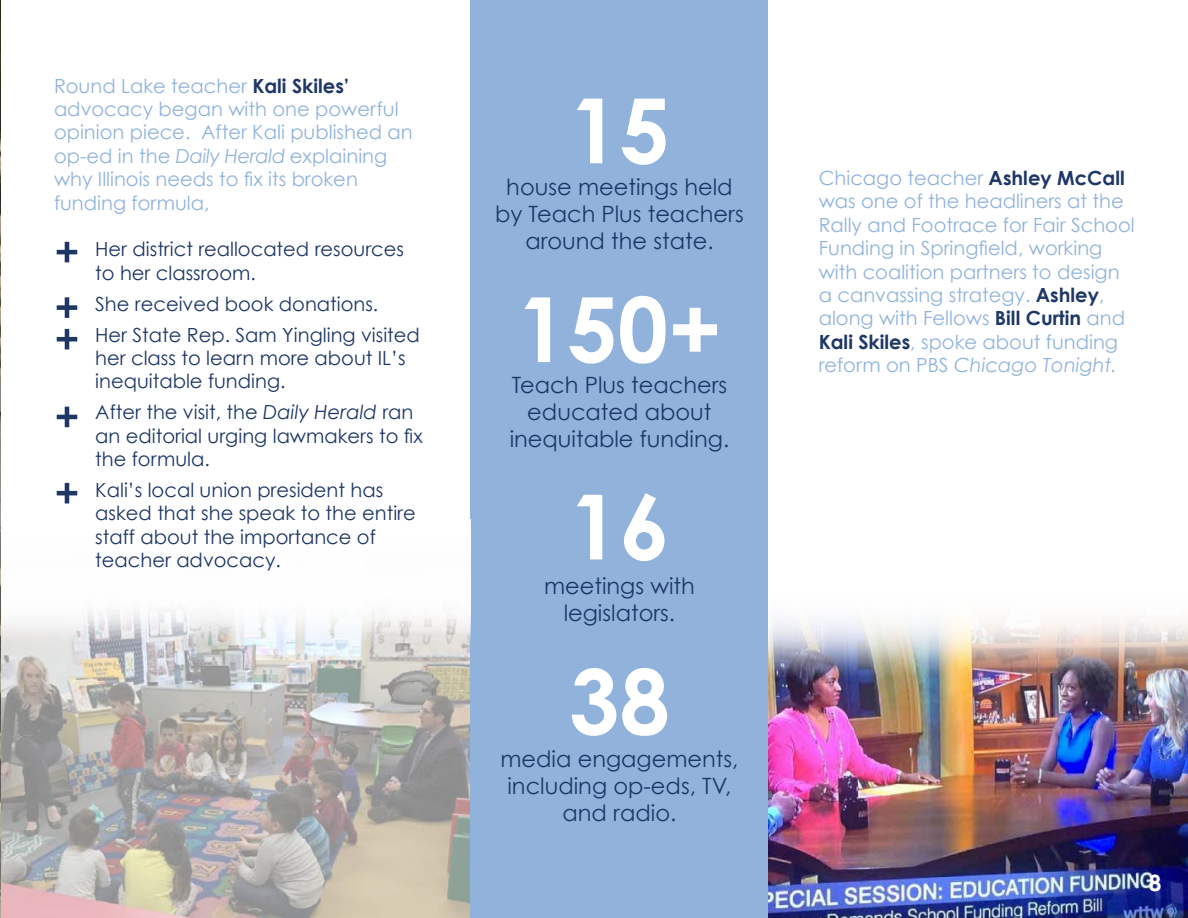
<style>
.page{position:relative;width:1188px;height:918px;background:#fff}
.page>*{position:absolute;margin:0;border:0;box-sizing:border-box;transform-origin:0 0}
.t1{font:700 90px/197.4px "Century Gothic";color:#fff;text-align:center}
.t2{font:22.5px/27px "Century Gothic";color:#1e3765;text-align:center}
.t3{font:700 22.5px "Century Gothic";color:#fff}
.t4{font:19.5px/23.4px "Century Gothic";color:#91b3db}
.t5{font:19.5px/23.4px "Century Gothic";color:#1e3765}
.s1{font-weight:700;color:#1e3765}
.s2{font-style:italic}
</style>
<div class="page">
<img style="left:768px;top:687px;width:420px;height:231px">
<svg style="left:1px;top:0;width:470px;height:918px"></svg>
<div style="left:471px;top:0;width:297px;height:918px;background:#91b3db"></div>
<img style="left:768px;top:620px;width:420px;height:67px">
<svg style="left:1px;top:605px;width:470px;height:45px"></svg>
<div style="left:0;top:520px;width:471px;height:69px;background:#fff"></div>
<div style="left:0;top:536px;width:471px;height:69px;background:#fff"></div>
<svg style="left:57px;top:242px;width:20px;height:20px"></svg>
<svg style="left:57px;top:297px;width:20px;height:21px"></svg>
<svg style="left:57px;top:329px;width:20px;height:20px"></svg>
<svg style="left:57px;top:407px;width:20px;height:20px"></svg>
<svg style="left:57px;top:483px;width:20px;height:20px"></svg>
<p class="t4" style="left:54px;top:74px;width:360px">Round Lake teacher <span class="s1">Kali Skiles’ </span>advocacy began with one powerful opinion piece. After Kali published an op-ed in the <span class="s2">Daily Herald</span> explaining why Illinois needs to fix its broken funding formula,</p>
<p class="t5" style="left:95px;top:237px;width:310px">Her district reallocated resources to her classroom.</p>
<p class="t5" style="left:95px;top:288px;width:326px;line-height:30.9px">She received book donations.<br>Her State Rep. Sam Yingling visited</p>
<p class="t5" style="left:95px;top:346px;width:312px">her class to learn more about IL’s inequitable funding.</p>
<p class="t5" style="left:95px;top:400px;width:329px">After the visit, the <span class="s2">Daily Herald</span> ran an editorial urging lawmakers to fix the formula.</p>
<p class="t5" style="left:95px;top:478px;width:322px">Kali’s local union president has asked that she speak to the entire staff about the importance of teacher advocacy.</p>
<h1 class="t1" style="left:569px;top:30px;width:102px">15</h1>
<p class="t2" style="left:495px;top:173px;width:250px">house meetings held by Teach Plus teachers around the state.</p>
<h1 class="t1" style="left:517px;top:229px;width:207px">150+<br>16</h1>
<p class="t2" style="left:510px;top:371px;width:221px">Teach Plus teachers educated about inequitable funding.</p>
<p class="t2" style="left:544px;top:572px;width:152px">meetings with legislators.</p>
<h1 class="t1" style="left:569px;top:601px;width:102px">38</h1>
<p class="t2" style="left:501px;top:745px;width:239px">media engagements, including op-eds, TV, and radio.</p>
<p class="t4" style="left:819px;top:166px;width:318px">Chicago teacher <span class="s1">Ashley McCall </span>was one of the headliners at the<br>Rally and Footrace for Fair School<br>Funding in Springfield, working with coalition partners to design a canvassing strategy. <span class="s1">Ashley</span>, along with Fellows <span class="s1">Bill Curtin</span> and<br><span class="s1">Kali Skiles</span>, spoke about funding reform on PBS <span class="s2">Chicago Tonight.</span></p>
<p class="t3" style="left:1149px;top:869px;width:14px">8</p>
</div>
